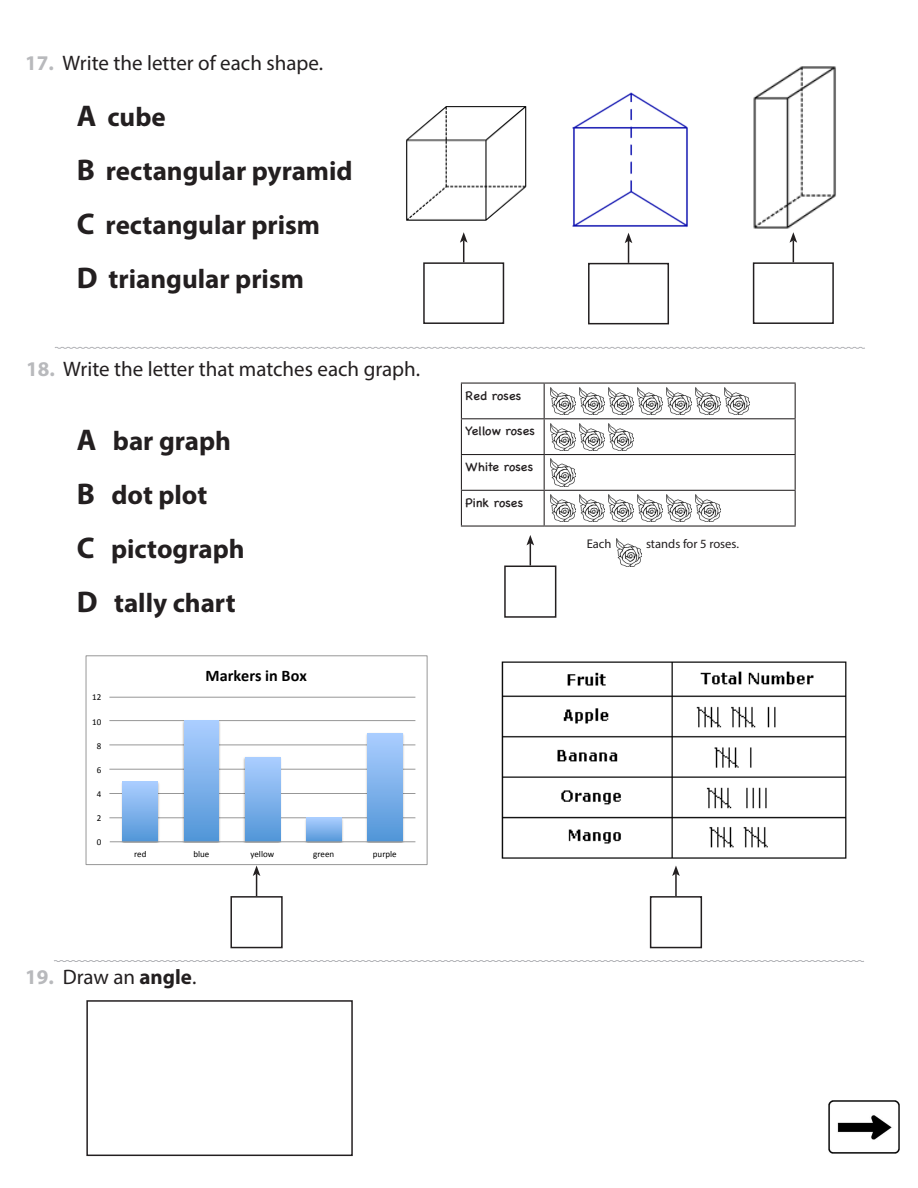
<style>
.page{position:relative;width:918px;height:1188px;background:#fff}
.page>*{position:absolute;margin:0;border:0;box-sizing:border-box;transform-origin:0 0}
.t1{font:700 27px "Myriad Pro";color:#231f20}
.t2{font:21px "Myriad Pro";color:#231f20}
.t3{font:700 16.2px "Calibri";color:#000}
.t4{font:12.6px "Chalkboard SE";color:#231f20}
.t5{font:12.6px "Myriad Pro";color:#231f20}
.t6{font:9px "Calibri";color:#000}
.s1{font-weight:700;color:#b8b9bc}
.s2{font-size:30px}
.s3{font-weight:700}
</style>
<div class="page">
<img style="left:753px;top:66px;width:83px;height:163px">
<img style="left:406px;top:106px;width:121px;height:115px">
<img style="left:572px;top:92px;width:116px;height:136px">
<div style="left:423px;top:262px;width:81px;height:62px;border:2px solid #231f20"></div>
<svg style="left:460px;top:232px;width:8px;height:30px"></svg>
<div style="left:753px;top:262px;width:81px;height:62px;border:2px solid #231f20"></div>
<svg style="left:790px;top:232px;width:7px;height:30px"></svg>
<div style="left:588px;top:263px;width:81px;height:61px;border:2px solid #231f20"></div>
<svg style="left:625px;top:233px;width:7px;height:30px"></svg>
<hr style="left:461px;top:383px;width:83px;height:1px;background:#231f20">
<hr style="left:461px;top:384px;width:1px;height:34px;background:#231f20">
<hr style="left:544px;top:383px;width:252px;height:1px;background:#231f20">
<hr style="left:544px;top:384px;width:1px;height:34px;background:#231f20">
<hr style="left:795px;top:384px;width:1px;height:34px;background:#231f20">
<hr style="left:461px;top:418px;width:83px;height:1px;background:#231f20">
<hr style="left:461px;top:419px;width:1px;height:35px;background:#231f20">
<hr style="left:544px;top:418px;width:252px;height:1px;background:#231f20">
<hr style="left:544px;top:419px;width:1px;height:35px;background:#231f20">
<hr style="left:795px;top:419px;width:1px;height:35px;background:#231f20">
<hr style="left:461px;top:454px;width:83px;height:1px;background:#231f20">
<hr style="left:461px;top:455px;width:1px;height:35px;background:#231f20">
<hr style="left:544px;top:454px;width:252px;height:1px;background:#231f20">
<hr style="left:544px;top:455px;width:1px;height:35px;background:#231f20">
<hr style="left:795px;top:455px;width:1px;height:35px;background:#231f20">
<hr style="left:461px;top:490px;width:83px;height:1px;background:#231f20">
<hr style="left:461px;top:491px;width:1px;height:35px;background:#231f20">
<hr style="left:544px;top:490px;width:252px;height:1px;background:#231f20">
<hr style="left:544px;top:491px;width:1px;height:35px;background:#231f20">
<hr style="left:795px;top:491px;width:1px;height:35px;background:#231f20">
<hr style="left:461px;top:526px;width:83px;height:1px;background:#231f20">
<hr style="left:544px;top:526px;width:252px;height:1px;background:#231f20">
<img style="left:550px;top:387px;width:25px;height:28px">
<img style="left:579px;top:387px;width:25px;height:28px">
<img style="left:608px;top:387px;width:25px;height:28px">
<img style="left:638px;top:387px;width:24px;height:28px">
<img style="left:667px;top:387px;width:24px;height:28px">
<img style="left:696px;top:387px;width:24px;height:28px">
<img style="left:725px;top:387px;width:25px;height:28px">
<img style="left:550px;top:423px;width:25px;height:27px">
<img style="left:579px;top:423px;width:25px;height:27px">
<img style="left:608px;top:423px;width:25px;height:27px">
<img style="left:550px;top:459px;width:25px;height:27px">
<img style="left:550px;top:494px;width:25px;height:28px">
<img style="left:579px;top:494px;width:25px;height:28px">
<img style="left:608px;top:494px;width:25px;height:28px">
<img style="left:638px;top:494px;width:24px;height:28px">
<img style="left:667px;top:494px;width:24px;height:28px">
<img style="left:696px;top:494px;width:24px;height:28px">
<img style="left:616px;top:539px;width:25px;height:27px">
<hr style="left:109px;top:817px;width:306px;height:1px;background:#979797">
<hr style="left:109px;top:793px;width:306px;height:1px;background:#979797">
<hr style="left:109px;top:769px;width:306px;height:1px;background:#979797">
<hr style="left:109px;top:744px;width:306px;height:1px;background:#979797">
<hr style="left:109px;top:720px;width:306px;height:1px;background:#979797">
<hr style="left:109px;top:697px;width:306px;height:1px;background:#979797">
<img style="left:118px;top:781px;width:45px;height:60px">
<img style="left:180px;top:720px;width:44px;height:121px">
<img style="left:241px;top:757px;width:44px;height:84px">
<img style="left:302px;top:817px;width:44px;height:24px">
<img style="left:363px;top:733px;width:43px;height:108px">
<div style="left:123px;top:781px;width:35px;height:61px;background:linear-gradient(to bottom,#adceff,#5296d8)"></div>
<div style="left:184px;top:721px;width:35px;height:121px;background:linear-gradient(to bottom,#acceff,#5195d7)"></div>
<div style="left:245px;top:757px;width:35px;height:85px;background:linear-gradient(to bottom,#acceff,#5296d7)"></div>
<div style="left:306px;top:818px;width:35px;height:24px;background:linear-gradient(to bottom,#abcdff,#5899da)"></div>
<div style="left:367px;top:733px;width:35px;height:109px;background:linear-gradient(to bottom,#acceff,#5196d7)"></div>
<hr style="left:110px;top:841px;width:305px;height:1px;background:#979797">
<div style="left:86px;top:655px;width:342px;height:210px;border:1px solid #979797"></div>
<img style="left:501px;top:661px;width:346px;height:198px">
<div style="left:504px;top:566px;width:52px;height:52px;border:2px solid #231f20"></div>
<svg style="left:526px;top:535px;width:8px;height:31px"></svg>
<div style="left:650px;top:896px;width:52px;height:52px;border:2px solid #231f20"></div>
<hr style="left:675px;top:874px;width:2px;height:22px;background:#231f20">
<svg style="left:672px;top:866px;width:8px;height:10px"></svg>
<svg style="left:54px;top:347px;width:811px;height:2px"></svg>
<div style="left:230px;top:896px;width:53px;height:52px;border:2px solid #231f20"></div>
<svg style="left:253px;top:866px;width:7px;height:30px"></svg>
<svg style="left:54px;top:960px;width:810px;height:2px"></svg>
<div style="left:86px;top:1000px;width:267px;height:156px;border:2px solid #231f20"></div>
<img style="left:828px;top:1101px;width:72px;height:53px">
<p class="t2" style="left:25px;top:50px;width:299px"><span class="s1">17.</span> Write the letter of each shape.</p>
<p class="t1" style="left:77px;top:99px;width:90px"><span class="s2">A</span> cube</p>
<p class="t1" style="left:77px;top:153px;width:277px"><span class="s2">B</span> rectangular pyramid</p>
<p class="t1" style="left:77px;top:207px;width:245px"><span class="s2">C</span> rectangular prism</p>
<p class="t1" style="left:77px;top:261px;width:229px"><span class="s2">D</span> triangular prism</p>
<p class="t2" style="left:26px;top:356px;width:396px"><span class="s1">18.</span> Write the letter that matches each graph.</p>
<p class="t1" style="left:77px;top:423px;width:156px"><span class="s2">A</span> bar graph</p>
<p class="t1" style="left:77px;top:477px;width:132px"><span class="s2">B</span> dot plot</p>
<p class="t1" style="left:77px;top:531px;width:169px"><span class="s2">C</span> pictograph</p>
<p class="t1" style="left:77px;top:585px;width:160px"><span class="s2">D</span> tally chart</p>
<p class="t6" style="left:92px;top:692px;width:11px">12</p>
<p class="t6" style="left:92px;top:716px;width:11px">10</p>
<p class="t6" style="left:97px;top:740px;width:6px">8</p>
<p class="t6" style="left:97px;top:764px;width:6px">6</p>
<p class="t6" style="left:97px;top:788px;width:6px">4</p>
<p class="t6" style="left:97px;top:813px;width:6px">2</p>
<p class="t6" style="left:97px;top:837px;width:6px">0</p>
<p class="t3" style="left:206px;top:665px;width:103px">Markers in Box</p>
<p class="t6" style="left:134px;top:848px;width:14px">red</p>
<p class="t6" style="left:193px;top:848px;width:17px">blue</p>
<p class="t6" style="left:250px;top:848px;width:25px">yellow</p>
<p class="t6" style="left:313px;top:848px;width:23px">green</p>
<p class="t6" style="left:373px;top:848px;width:25px">purple</p>
<p class="t2" style="left:25px;top:964px;width:173px"><span class="s1">19.</span> Draw an <span class="s3">angle</span>.</p>
<p class="t4" style="left:466px;top:384px;width:57px">Red roses</p>
<p class="t4" style="left:466px;top:420px;width:71px">Yellow roses</p>
<p class="t4" style="left:466px;top:456px;width:69px">White roses</p>
<p class="t4" style="left:466px;top:492px;width:59px">Pink roses</p>
<p class="t5" style="left:587px;top:536px;width:26px">Each</p>
<p class="t5" style="left:646px;top:536px;width:95px">stands for 5 roses.</p>
</div>
